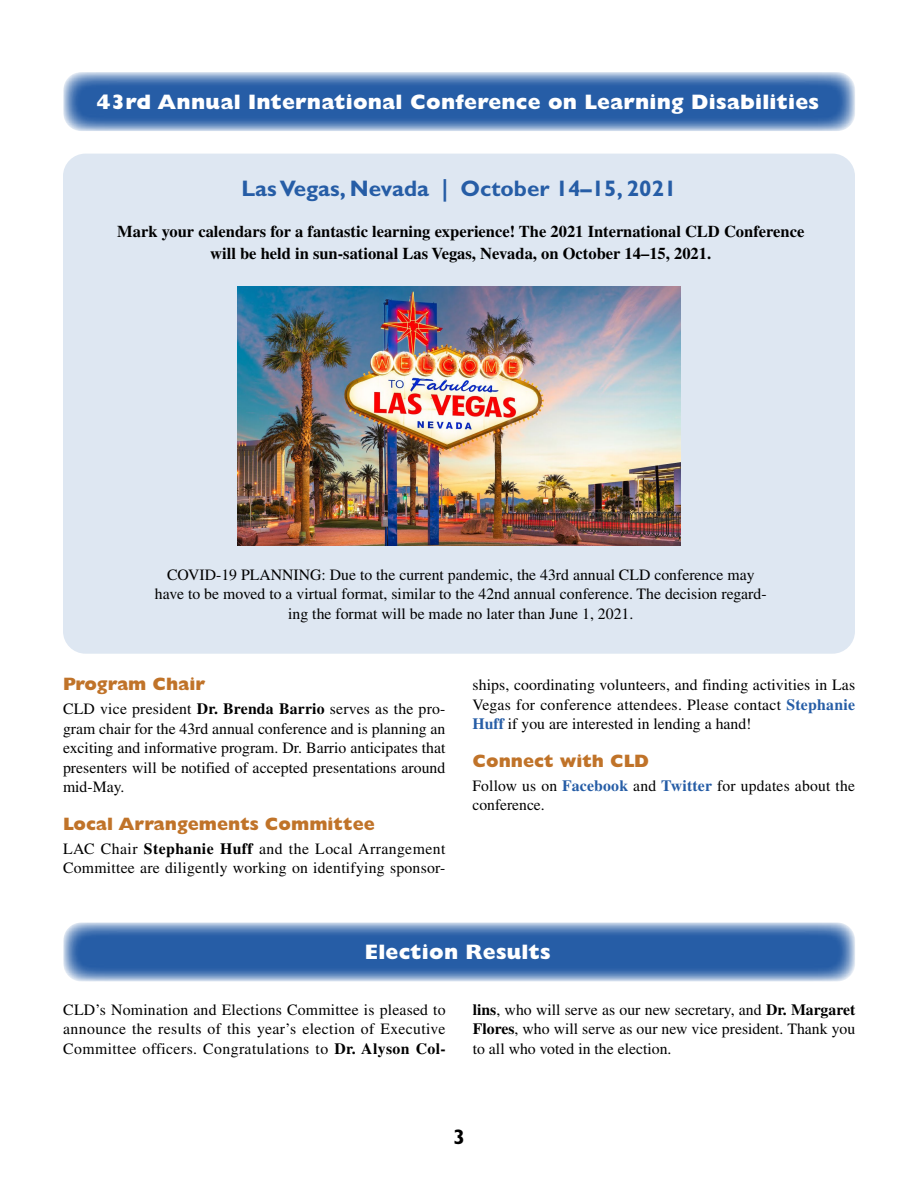
<style>
.page{position:relative;width:918px;height:1188px;background:#fff}
.page>*{position:absolute;margin:0;border:0;box-sizing:border-box;transform-origin:0 0}
.Head_1__Body{font:700 22.5px "Gill Sans Std";color:#265da6}
.t1{font:800 21px "Gill Sans Std";letter-spacing:.01em;color:#fff}
.t2{font:700 21px "Gill Sans Std";color:#000}
.Head_Committee_News{font:800 18px "Gill Sans Std";color:#c07329}
.Body_Text_After_Head{font:700 16.5px/22.4px "Times";color:#000;text-align:center}
.Body_Text_After_Head-2{font:15.75px/19.5px "Times";color:#000;text-align:justify}
.s1{font-weight:700}
.s2{font-weight:700;color:#265da6}
</style>
<div class="page">
<div style="left:63px;top:154px;width:792px;height:500px;background:#dee7f2;border-radius:22px"></div>
<img style="left:238px;top:287px;width:442px;height:259px">
<svg style="left:63px;top:922px;width:792px;height:60px;background:#4c79b5"></svg>
<svg style="left:63px;top:72px;width:792px;height:59px;background:#4977b4"></svg>
<h2 class="t1" style="left:97px;top:89px;width:724px">43rd Annual International Conference on Learning Disabilities</h2>
<p class="Head_1__Body" style="left:241px;top:175px;width:437px">Las Vegas, Nevada | October 14–15, 2021</p>
<p class="Body_Text_After_Head" style="left:117px;top:220px;width:689px">Mark your calendars for a fantastic learning experience! The 2021 International CLD Conference will be held in sun-sational Las Vegas, Nevada, on October 14–15, 2021.</p>
<p class="Body_Text_After_Head-2" style="left:155px;top:565px;width:613px;text-align:center">COVID-19 PLANNING: Due to the current pandemic, the 43rd annual CLD conference may have to be moved to a virtual format, similar to the 42nd annual conference. The decision regard&shy;ing the format will be made no later than June 1, 2021.</p>
<p class="Head_Committee_News" style="left:63px;top:673px;width:144px">Program Chair</p>
<p class="Body_Text_After_Head-2" style="left:63px;top:699px;width:384px">CLD vice president <span class="s1">Dr. Brenda Barrio</span> serves as the pro&shy;gram chair for the 43rd annual conference and is planning an exciting and informative program. Dr. Barrio anticipates that presenters will be notified of accepted presentations around mid-May.</p>
<p class="Head_Committee_News" style="left:63px;top:813px;width:313px">Local Arrangements Committee</p>
<p class="Body_Text_After_Head-2" style="left:63px;top:838px;width:384px">LAC Chair <span class="s1">Stephanie Huff</span> and the Local Arrangement<br>Committee are diligently working on identifying sponsor-</p>
<p class="Body_Text_After_Head-2" style="left:472px;top:675px;width:384px">ships, coordinating volunteers, and finding activities in Las Vegas for conference attendees. Please contact <span class="s2">Stephanie Huff</span> if you are interested in lending a hand!</p>
<p class="Head_Committee_News" style="left:472px;top:750px;width:178px">Connect with CLD</p>
<p class="Body_Text_After_Head-2" style="left:472px;top:775px;width:384px">Follow us on <span class="s2">Facebook</span> and <span class="s2">Twitter</span> for updates about the conference.</p>
<h2 class="t1" style="left:365px;top:940px;width:187px">Election Results</h2>
<p class="Body_Text_After_Head-2" style="left:63px;top:999px;width:384px">CLD’s Nomination and Elections Committee is pleased to announce the results of this year’s election of Executive Committee officers. Congratulations to <span class="s1">Dr. Alyson Col-</span></p>
<p class="Body_Text_After_Head-2" style="left:473px;top:999px;width:384px"><span class="s1">lins</span>, who will serve as our new secretary, and <span class="s1">Dr. Margaret Flores</span>, who will serve as our new vice president. Thank you to all who voted in the election.</p>
<h2 class="t2" style="left:454px;top:1125px;width:13px">3</h2>
</div>
